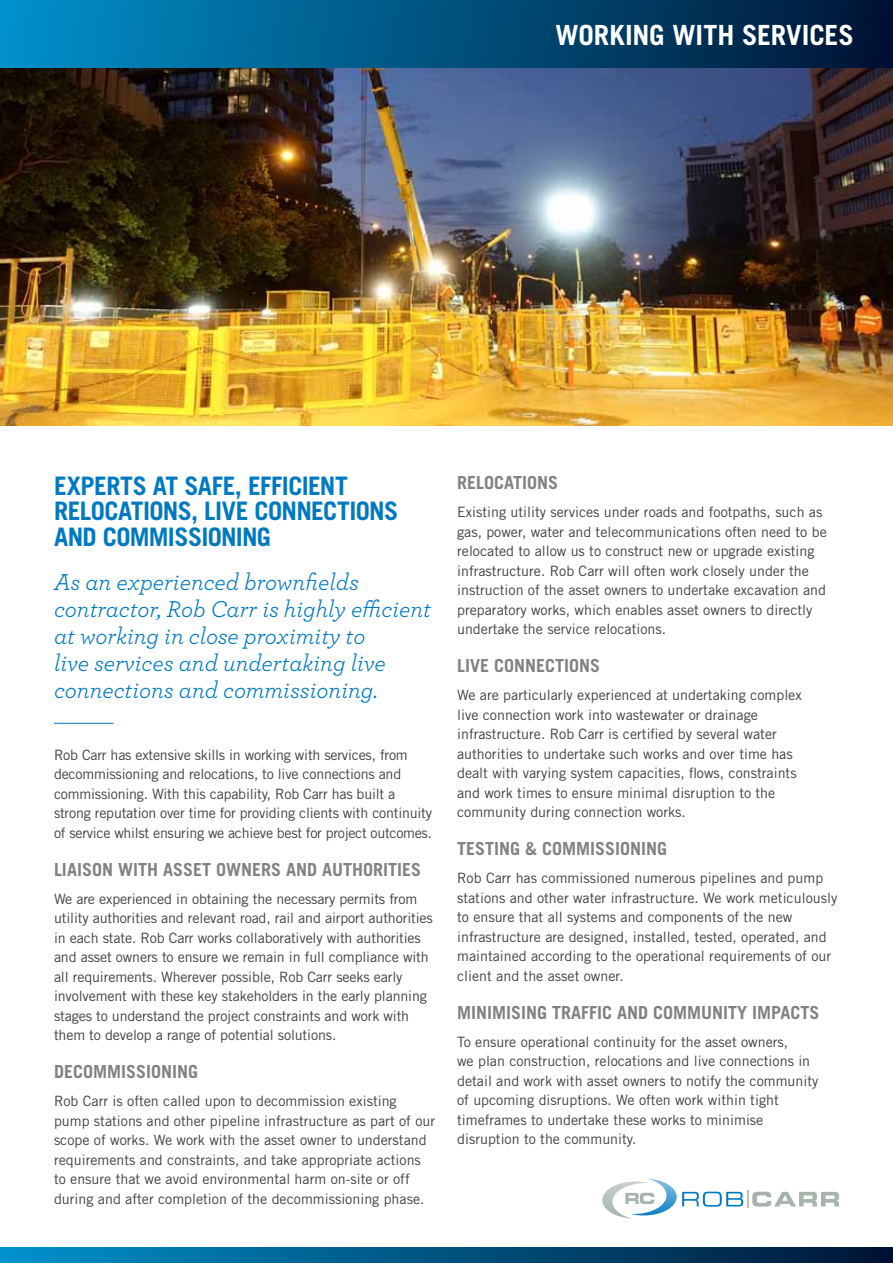
<style>
.page{position:relative;width:893px;height:1263px;background:#fff}
.page>*{position:absolute;margin:0;border:0;box-sizing:border-box;transform-origin:0 0}
.t1{font:700 27.75px "Trade Gothic LT Std";letter-spacing:-.005em;color:#fff}
.t2{font:700 25.5px/25.5px "Trade Gothic LT Std";letter-spacing:-.025em;color:#0079c1}
.t3{font:italic 24px/27px "Archer";color:#0079c1}
.t4{font:700 18px "Trade Gothic LT Std";color:#808285}
.t5{font:14.25px/19.5px "Trade Gothic LT Std";color:#414042}
</style>
<div class="page">
<img style="left:0;top:67px;width:893px;height:358px">
<div style="left:0;top:0;width:893px;height:67px;background:linear-gradient(to right,#0091ca,#001434)"></div>
<div style="left:0;top:1247px;width:893px;height:16px;background:linear-gradient(to right,#0092cb,#001534)"></div>
<svg style="left:602px;top:1178px;width:237px;height:40px"></svg>
<hr style="left:54px;top:723px;width:60px;height:1px;background:#0079c1">
<h1 class="t1" style="left:555px;top:18px;width:300px">WORKING WITH SERVICES</h1>
<h2 class="t2" style="left:54px;top:472px;width:346px">EXPERTS AT SAFE, EFFICIENT<br>RELOCATIONS, LIVE CONNECTIONS<br>AND COMMISSIONING</h2>
<h3 class="t3" style="left:54px;top:567px;width:378px">As an experienced brownfields contractor, Rob Carr is highly efficient at working in close proximity to<br>live services and undertaking live connections and commissioning.</h3>
<p class="t5" style="left:54px;top:745px;width:380px">Rob Carr has extensive skills in working with services, from decommissioning and relocations, to live connections and commissioning. With this capability, Rob Carr has built a strong reputation over time for providing clients with continuity of service whilst ensuring we achieve best for project outcomes.</p>
<p class="t4" style="left:54px;top:858px;width:18px">LIAISON</p>
<p class="t4" style="left:118px;top:858px;width:11px">WITH</p>
<p class="t4" style="left:163px;top:858px;width:11px">ASSET</p>
<p class="t4" style="left:216px;top:858px;width:12px">OWNERS</p>
<p class="t4" style="left:286px;top:858px;width:11px">AND</p>
<p class="t4" style="left:322px;top:858px;width:31px">AUTHORITIES</p>
<p class="t5" style="left:54px;top:889px;width:380px">We are experienced in obtaining the necessary permits from utility authorities and relevant road, rail and airport authorities in each state. Rob Carr works collaboratively with authorities and asset owners to ensure we remain in full compliance with all requirements. Wherever possible, Rob Carr seeks early involvement with these key stakeholders in the early planning stages to understand the project constraints and work with them to develop a range of potential solutions.</p>
<p class="t4" style="left:54px;top:1061px;width:21px">DECOMMISSIONING</p>
<p class="t5" style="left:54px;top:1091px;width:383px">Rob Carr is often called upon to decommission existing pump stations and other pipeline infrastructure as part of our scope of works. We work with the asset owner to understand requirements and constraints, and take appropriate actions to ensure that we avoid environmental harm on-site or off during and after completion of the decommissioning phase.</p>
<p class="t4" style="left:457px;top:472px;width:20px">RELOCATIONS</p>
<p class="t5" style="left:457px;top:502px;width:371px">Existing utility services under roads and footpaths, such as gas, power, water and telecommunications often need to be relocated to allow us to construct new or upgrade existing infrastructure. Rob Carr will often work closely under the instruction of the asset owners to undertake excavation and preparatory works, which enables asset owners to directly undertake the service relocations.</p>
<p class="t4" style="left:457px;top:655px;width:145px">LIVE CONNECTIONS</p>
<p class="t5" style="left:457px;top:685px;width:346px">We are particularly experienced at undertaking complex live connection work into wastewater or drainage infrastructure. Rob Carr is certified by several water authorities to undertake such works and over time has dealt with varying system capacities, flows, constraints and work times to ensure minimal disruption to the community during connection works.</p>
<p class="t4" style="left:457px;top:838px;width:19px">TESTING</p>
<p class="t4" style="left:525px;top:838px;width:28px">&amp; COMMISSIONING</p>
<p class="t5" style="left:457px;top:868px;width:382px">Rob Carr has commissioned numerous pipelines and pump stations and other water infrastructure. We work meticulously to ensure that all systems and components of the new infrastructure are designed, installed, tested, operated, and maintained according to the operational requirements of our client and the asset owner.</p>
<p class="t4" style="left:457px;top:1001px;width:24px">MINIMISING</p>
<p class="t4" style="left:552px;top:1001px;width:10px">TRAFFIC</p>
<p class="t4" style="left:617px;top:1001px;width:11px">AND</p>
<p class="t4" style="left:653px;top:1001px;width:13px">COMM</p>
<p class="t4" style="left:701px;top:1001px;width:62px">UNITY IMPACTS</p>
<p class="t5" style="left:457px;top:1032px;width:363px">To ensure operational continuity for the asset owners,<br>we plan construction, relocations and live connections in detail and work with asset owners to notify the community of upcoming disruptions. We often work within tight timeframes to undertake these works to minimise disruption to the community.</p>
</div>
